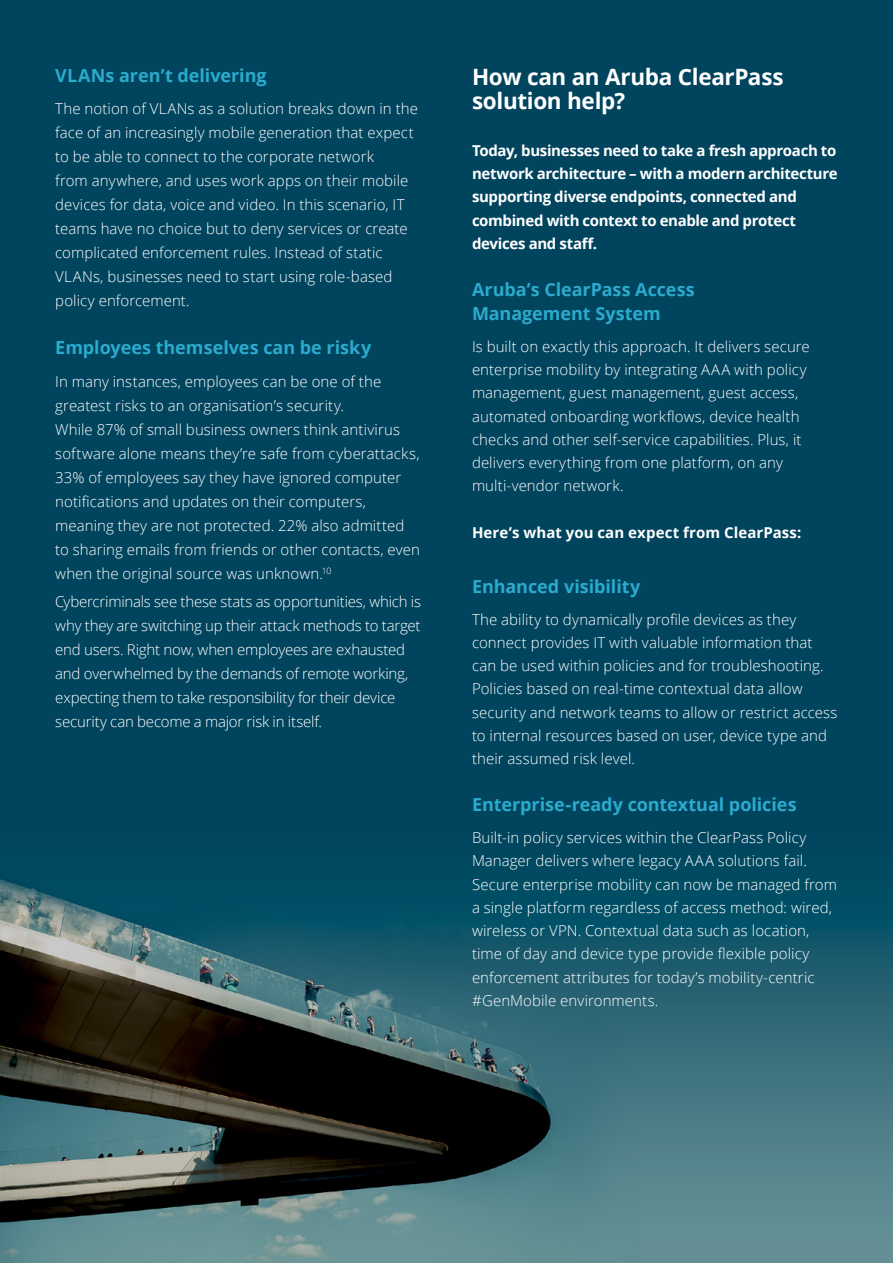
<style>
.page{position:relative;width:893px;height:1263px;background:#fff}
.page>*{position:absolute;margin:0;border:0;box-sizing:border-box;transform-origin:0 0}
.t1{font:700 22.5px/24px "Open Sans";letter-spacing:-.015em;color:#fff}
.t2{font:700 18px/24px "Open Sans";color:#2babcd}
.t3{font:300 15px/23.2px "Open Sans";letter-spacing:.005em;color:#fff}
.t4{font:300 15px/24px "Open Sans";letter-spacing:-.015em;color:#fff}
.t5{font:700 15px/23.2px "Open Sans";letter-spacing:-.02em;color:#fff}
.t6{font:700 15px "Open Sans";letter-spacing:.005em;color:#fff}
</style>
<div class="page">
<img style="left:0;top:0;width:893px;height:1263px">
<p class="t2" style="left:55px;top:63px;width:213px">VLANs aren’t delivering</p>
<p class="t3" style="left:55px;top:96px;width:364px;line-height:24px">The notion of VLANs as a solution breaks down in the face of an increasingly mobile generation that expect to be able to connect to the corporate network<br>from anywhere, and uses work apps on their mobile devices for data, voice and video. In this scenario, IT teams have no choice but to deny services or create complicated enforcement rules. Instead of static VLANs, businesses need to start using role-based policy enforcement.</p>
<p class="t2" style="left:55px;top:335px;width:317px">Employees themselves can be risky</p>
<p class="t3" style="left:55px;top:369px;width:366px;line-height:24px">In many instances, employees can be one of the greatest risks to an organisation’s security.<br>While 87% of small business owners think antivirus software alone means they’re safe from cyberattacks, 33% of employees say they have ignored computer notifications and updates on their computers, meaning they are not protected. 22% also admitted to sharing emails from friends or other contacts, even when the original source was unknown.<sup>10</sup></p>
<p class="t4" style="left:55px;top:589px;width:367px">Cybercriminals see these stats as opportunities, which is why they are switching up their attack methods to target end users. Right now, when employees are exhausted and overwhelmed by the demands of remote working, expecting them to take responsibility for their device security can become a major risk in itself.</p>
<h1 class="t1" style="left:472px;top:65px;width:313px">How can an Aruba ClearPass solution help?</h1>
<p class="t5" style="left:472px;top:138px;width:367px">Today, businesses need to take a fresh approach to network architecture – with a modern architecture supporting diverse endpoints, connected and combined with context to enable and protect devices and staff.</p>
<p class="t2" style="left:472px;top:277px;width:224px">Aruba’s ClearPass Access<br>Management System</p>
<p class="t3" style="left:472px;top:334px;width:339px">Is built on exactly this approach. It delivers secure enterprise mobility by integrating AAA with policy management, guest management, guest access, automated onboarding workflows, device health checks and other self-service capabilities. Plus, it delivers everything from one platform, on any multi-vendor network.</p>
<p class="t6" style="left:472px;top:522px;width:331px">Here’s what you can expect from ClearPass:</p>
<p class="t2" style="left:472px;top:574px;width:170px">Enhanced visibility</p>
<p class="t3" style="left:472px;top:607px;width:367px">The ability to dynamically profile devices as they connect provides IT with valuable information that can be used within policies and for troubleshooting.<br>Policies based on real-time contextual data allow security and network teams to allow or restrict access to internal resources based on user, device type and their assumed risk level.</p>
<p class="t2" style="left:472px;top:792px;width:326px">Enterprise-ready contextual policies</p>
<p class="t3" style="left:472px;top:826px;width:366px">Built-in policy services within the ClearPass Policy Manager delivers where legacy AAA solutions fail.<br>Secure enterprise mobility can now be managed from a single platform regardless of access method: wired, wireless or VPN. Contextual data such as location, time of day and device type provide flexible policy enforcement attributes for today’s mobility-centric #GenMobile environments.</p>
</div>
